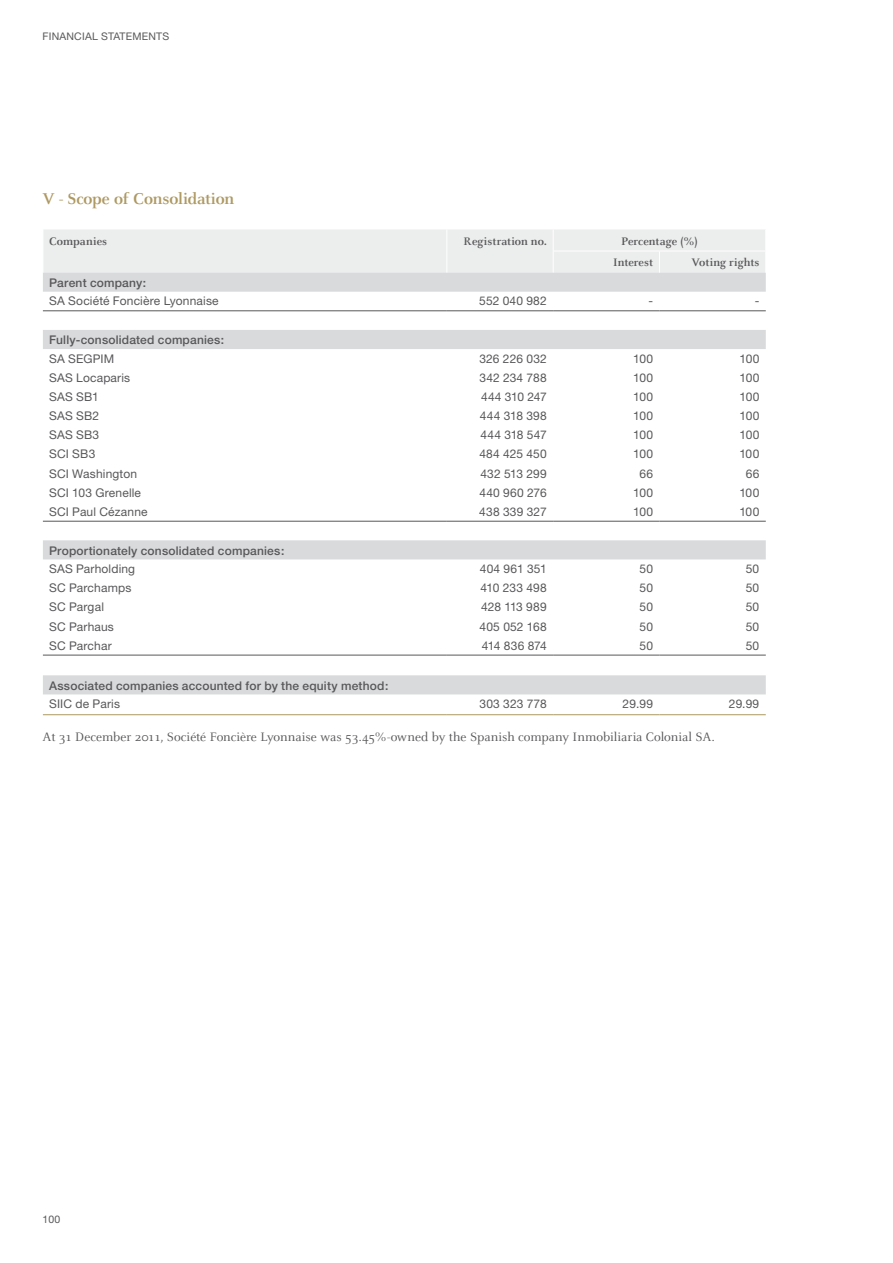
<style>
.page{position:relative;width:893px;height:1263px;background:#fff}
.page>*{position:absolute;margin:0;border:0;box-sizing:border-box;transform-origin:0 0}
.t1{font:700 17.25px "Celeste";letter-spacing:-.01em;color:#ae9962}
.t2{font:13.5px "Celeste";letter-spacing:-.005em;color:#58585a}
.t3{font:12px "Helvetica Neue";letter-spacing:.01em;color:#58585a}
.t4{font:500 12px "Helvetica Neue";letter-spacing:.015em;color:#58585a}
.t5{font:700 12px/21.6px "Celeste";color:#58585a}
.t6{font:12px "Helvetica Neue";letter-spacing:-.025em;color:#58585a}
.t7{font:12px "Helvetica Neue";letter-spacing:-.035em;color:#58585a}
.t8{font:10.5px "Helvetica Neue";letter-spacing:.02em;color:#58585a}
</style>
<div class="page">
<svg style="left:43px;top:273px;width:723px;height:421px"></svg>
<div style="left:43px;top:230px;width:723px;height:43px;background:#eceded"></div>
<hr style="left:553px;top:251px;width:106px;height:1px;background:#fff">
<hr style="left:659px;top:251px;width:107px;height:1px;background:#fff">
<hr style="left:43px;top:310px;width:404px;height:1px;background:#58585a">
<hr style="left:447px;top:310px;width:106px;height:1px;background:#58585a">
<hr style="left:553px;top:310px;width:106px;height:1px;background:#58585a">
<hr style="left:659px;top:310px;width:107px;height:1px;background:#58585a">
<hr style="left:43px;top:521px;width:404px;height:1px;background:#58585a">
<hr style="left:447px;top:521px;width:106px;height:1px;background:#58585a">
<hr style="left:553px;top:521px;width:106px;height:1px;background:#58585a">
<hr style="left:659px;top:521px;width:107px;height:1px;background:#58585a">
<hr style="left:43px;top:655px;width:404px;height:1px;background:#58585a">
<hr style="left:447px;top:655px;width:106px;height:1px;background:#58585a">
<hr style="left:553px;top:655px;width:106px;height:1px;background:#58585a">
<hr style="left:659px;top:655px;width:107px;height:1px;background:#58585a">
<hr style="left:43px;top:714px;width:404px;height:1px;background:#ae9962">
<hr style="left:447px;top:714px;width:106px;height:1px;background:#ae9962">
<hr style="left:553px;top:714px;width:106px;height:1px;background:#ae9962">
<hr style="left:659px;top:714px;width:107px;height:1px;background:#ae9962">
<p class="t8" style="left:43px;top:30px;width:128px">Financial Statem ents</p>
<h1 class="t1" style="left:43px;top:189px;width:193px">V - Scope of Consolidation</h1>
<p class="t5" style="left:49px;top:230px;width:59px">Companies</p>
<p class="t5" style="left:464px;top:230px;width:85px">Registration no.</p>
<p class="t5" style="left:613px;top:230px;width:86px;text-indent:8px">Percentage (%)<br>Interest</p>
<p class="t5" style="left:691px;top:252px;width:69px">Voting rights</p>
<p class="t4" style="left:49px;top:275px;width:98px">Parent company:</p>
<p class="t3" style="left:49px;top:294px;width:171px">SA Société Foncière Lyonnaise</p>
<p class="t3" style="left:479px;top:294px;width:69px">552 040 982</p>
<p class="t3" style="left:648px;top:294px;width:6px">-</p>
<p class="t3" style="left:755px;top:294px;width:6px">-</p>
<p class="t4" style="left:49px;top:333px;width:177px">Fully-consolidated companies:</p>
<p class="t3" style="left:49px;top:351px;width:27px">SA SEGPI</p>
<p class="t3" style="left:104px;top:351px;width:12px">M</p>
<p class="t3" style="left:480px;top:351px;width:69px">326 226 032</p>
<p class="t3" style="left:633px;top:351px;width:21px">100</p>
<p class="t3" style="left:739px;top:351px;width:21px">100</p>
<p class="t3" style="left:49px;top:370px;width:9px">SAS</p>
<p class="t3" style="left:76px;top:370px;width:56px">Locaparis</p>
<p class="t3" style="left:479px;top:370px;width:69px">342 234 788</p>
<p class="t3" style="left:633px;top:370px;width:21px">100</p>
<p class="t3" style="left:739px;top:370px;width:21px">100</p>
<p class="t3" style="left:49px;top:390px;width:9px">SAS</p>
<p class="t3" style="left:76px;top:390px;width:24px">SB 1</p>
<p class="t6" style="left:481px;top:390px;width:67px">444 310 247</p>
<p class="t3" style="left:633px;top:390px;width:21px">100</p>
<p class="t3" style="left:739px;top:390px;width:21px">100</p>
<p class="t3" style="left:49px;top:409px;width:9px">SAS</p>
<p class="t3" style="left:76px;top:409px;width:24px">SB 2</p>
<p class="t3" style="left:480px;top:409px;width:68px">444 318 398</p>
<p class="t3" style="left:633px;top:409px;width:21px">100</p>
<p class="t3" style="left:739px;top:409px;width:21px">100</p>
<p class="t3" style="left:49px;top:428px;width:9px">SAS</p>
<p class="t3" style="left:76px;top:428px;width:25px">SB 3</p>
<p class="t3" style="left:481px;top:428px;width:68px">444 318 547</p>
<p class="t3" style="left:633px;top:428px;width:21px">100</p>
<p class="t3" style="left:739px;top:428px;width:21px">100</p>
<p class="t3" style="left:49px;top:447px;width:8px">SCI</p>
<p class="t3" style="left:72px;top:447px;width:25px">SB 3</p>
<p class="t3" style="left:479px;top:447px;width:69px">484 425 450</p>
<p class="t3" style="left:633px;top:447px;width:21px">100</p>
<p class="t3" style="left:739px;top:447px;width:21px">100</p>
<p class="t3" style="left:49px;top:466px;width:8px">SCI</p>
<p class="t3" style="left:72px;top:466px;width:66px">Washington</p>
<p class="t3" style="left:480px;top:466px;width:68px">432 513 299</p>
<p class="t3" style="left:639px;top:466px;width:15px">66</p>
<p class="t3" style="left:746px;top:466px;width:15px">66</p>
<p class="t3" style="left:49px;top:485px;width:8px">SCI</p>
<p class="t3" style="left:72px;top:485px;width:70px">103 Grenelle</p>
<p class="t3" style="left:479px;top:485px;width:69px">440 960 276</p>
<p class="t3" style="left:633px;top:485px;width:21px">100</p>
<p class="t3" style="left:739px;top:485px;width:21px">100</p>
<p class="t3" style="left:49px;top:504px;width:8px">SCI</p>
<p class="t3" style="left:72px;top:504px;width:77px">Paul Cézanne</p>
<p class="t3" style="left:479px;top:504px;width:69px">438 339 327</p>
<p class="t3" style="left:633px;top:504px;width:21px">100</p>
<p class="t3" style="left:739px;top:504px;width:21px">100</p>
<p class="t4" style="left:49px;top:543px;width:237px">Proportionately consolidated companies:</p>
<p class="t3" style="left:49px;top:562px;width:9px">SAS</p>
<p class="t3" style="left:76px;top:562px;width:61px">Parholding</p>
<p class="t3" style="left:480px;top:562px;width:68px">404 961 351</p>
<p class="t3" style="left:640px;top:562px;width:15px">50</p>
<p class="t3" style="left:746px;top:562px;width:15px">50</p>
<p class="t3" style="left:49px;top:581px;width:84px">SC Parchamps</p>
<p class="t3" style="left:481px;top:581px;width:68px">410 233 498</p>
<p class="t3" style="left:640px;top:581px;width:15px">50</p>
<p class="t3" style="left:746px;top:581px;width:15px">50</p>
<p class="t3" style="left:49px;top:600px;width:56px">SC Pargal</p>
<p class="t3" style="left:481px;top:600px;width:67px">428 113 989</p>
<p class="t3" style="left:640px;top:600px;width:15px">50</p>
<p class="t3" style="left:746px;top:600px;width:15px">50</p>
<p class="t3" style="left:49px;top:619px;width:66px">SC Parhaus</p>
<p class="t3" style="left:480px;top:619px;width:69px">405 052 168</p>
<p class="t3" style="left:640px;top:619px;width:15px">50</p>
<p class="t3" style="left:746px;top:619px;width:15px">50</p>
<p class="t3" style="left:49px;top:638px;width:64px">SC Parchar</p>
<p class="t7" style="left:482px;top:638px;width:66px">414 836 874</p>
<p class="t3" style="left:640px;top:638px;width:15px">50</p>
<p class="t3" style="left:746px;top:638px;width:15px">50</p>
<p class="t4" style="left:49px;top:678px;width:341px">Associated companies accounted for by the equity method:</p>
<p class="t3" style="left:49px;top:697px;width:7px">SIIC</p>
<p class="t3" style="left:76px;top:697px;width:46px">de Paris</p>
<p class="t3" style="left:479px;top:697px;width:69px">303 323 778</p>
<p class="t3" style="left:623px;top:697px;width:32px">29.99</p>
<p class="t3" style="left:729px;top:697px;width:32px">29.99</p>
<p class="t2" style="left:43px;top:730px;width:674px">At 31 December 2011, Société Foncière Lyonnaise was 53.45%-owned by the Spanish company Inmobiliaria Colonial SA.</p>
<p class="t8" style="left:43px;top:1212px;width:19px">100</p>
</div>
